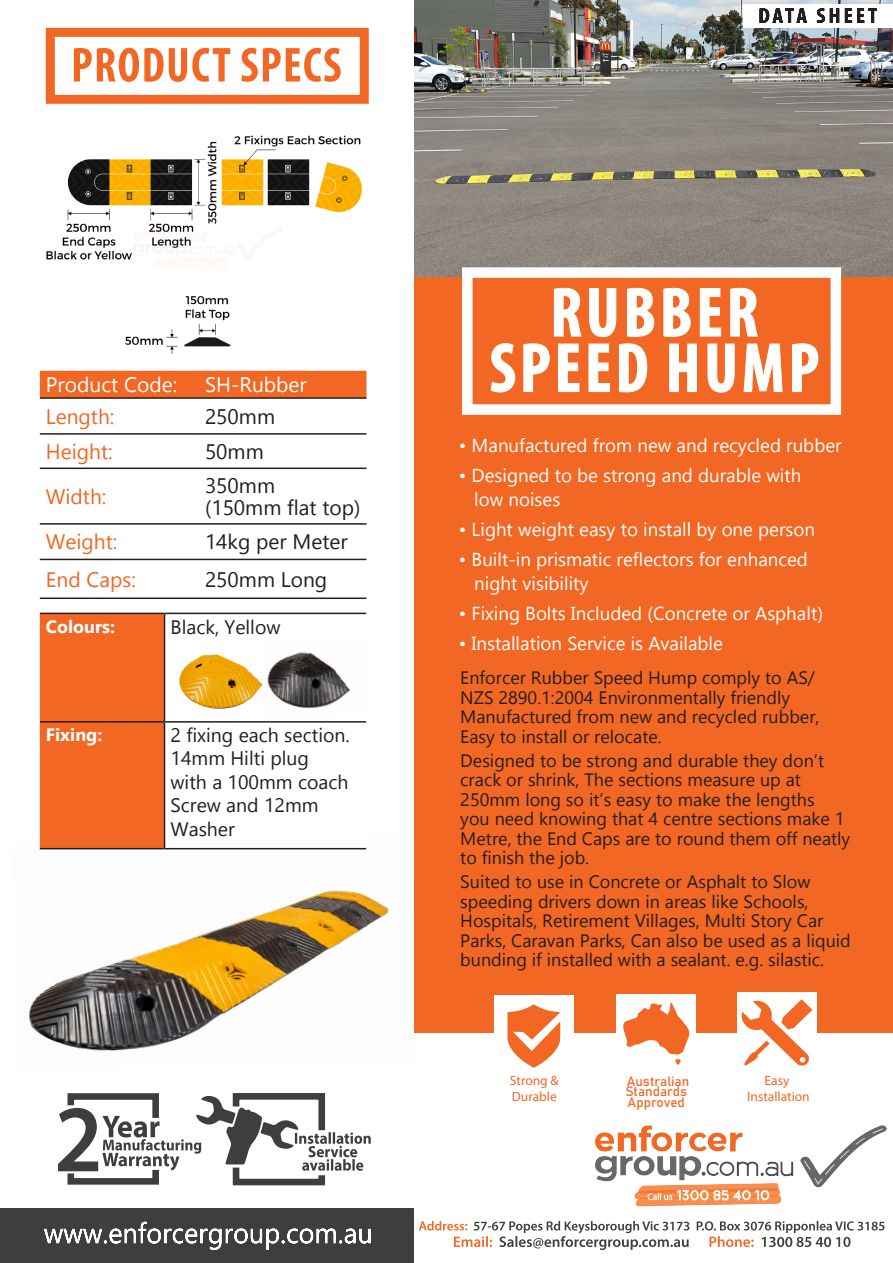
<style>
.page{position:relative;width:893px;height:1263px;background:#fff}
.page>*{position:absolute;margin:0;border:0;box-sizing:border-box;transform-origin:0 0}
.t1{font:21px "Gadugi";color:#231f20}
.t2{font:21px "Gadugi";color:#f26724}
.t3{font:21px "Gadugi";color:#fff}
.t4{font:19.5px/23.4px "Gadugi";color:#231f20}
.t5{font:18.75px "Gadugi";color:#fff}
.t6{font:18px/19.5px "Gadugi";color:#231f20}
.t7{font:700 18px "Gadugi";color:#fff}
.t8{font:13.5px "Myriad Pro";color:#f26724}
.t9{font:13.5px/10.5px "Bahnschrift";color:#f26724}
</style>
<div class="page">
<div style="left:46px;top:28px;width:323px;height:76px;border:9px solid #f26724"></div>
<svg style="left:74px;top:48px;width:267px;height:34px"></svg>
<div style="left:0;top:1208px;width:413px;height:55px;background:#3e3e3f"></div>
<svg style="left:44px;top:1222px;width:327px;height:28px"></svg>
<svg style="left:419px;top:1221px;width:465px;height:29px"></svg>
<img style="left:564px;top:1125px;width:323px;height:102px">
<svg style="left:58px;top:1093px;width:313px;height:93px"></svg>
<img style="left:415px;top:0;width:478px;height:277px">
<img style="left:29px;top:837px;width:386px;height:214px">
<div style="left:415px;top:277px;width:478px;height:756px;background:#f26724"></div>
<div style="left:462px;top:267px;width:379px;height:148px;border:10px solid #fff"></div>
<div style="left:40px;top:371px;width:326px;height:26px;background:#f26724"></div>
<hr style="left:40px;top:397px;width:159px;height:2px;background:#231f20">
<hr style="left:199px;top:397px;width:167px;height:2px;background:#231f20">
<hr style="left:40px;top:433px;width:159px;height:2px;background:#231f20">
<hr style="left:199px;top:433px;width:167px;height:2px;background:#231f20">
<hr style="left:40px;top:467px;width:159px;height:2px;background:#231f20">
<hr style="left:199px;top:467px;width:167px;height:2px;background:#231f20">
<hr style="left:40px;top:523px;width:159px;height:2px;background:#231f20">
<hr style="left:199px;top:523px;width:167px;height:2px;background:#231f20">
<hr style="left:40px;top:559px;width:159px;height:1px;background:#231f20">
<hr style="left:199px;top:559px;width:167px;height:1px;background:#231f20">
<hr style="left:40px;top:597px;width:159px;height:2px;background:#231f20">
<hr style="left:199px;top:597px;width:167px;height:2px;background:#231f20">
<div style="left:40px;top:614px;width:124px;height:234px;background:#f26724"></div>
<hr style="left:40px;top:613px;width:125px;height:1px;background:#231f20">
<hr style="left:165px;top:613px;width:201px;height:1px;background:#231f20">
<hr style="left:164px;top:614px;width:1px;height:107px;background:#231f20">
<hr style="left:40px;top:721px;width:125px;height:2px;background:#231f20">
<hr style="left:165px;top:721px;width:201px;height:2px;background:#231f20">
<hr style="left:164px;top:723px;width:1px;height:125px;background:#231f20">
<hr style="left:40px;top:848px;width:125px;height:1px;background:#231f20">
<hr style="left:165px;top:848px;width:201px;height:1px;background:#231f20">
<div style="left:617px;top:994px;width:79px;height:79px;background:#fff"></div>
<div style="left:495px;top:995px;width:79px;height:79px;background:#fff"></div>
<div style="left:737px;top:993px;width:80px;height:79px;background:#fff"></div>
<svg style="left:623px;top:1002px;width:67px;height:63px"></svg>
<svg style="left:507px;top:1004px;width:53px;height:63px"></svg>
<svg style="left:741px;top:999px;width:71px;height:67px"></svg>
<svg style="left:491px;top:343px;width:327px;height:50px"></svg>
<svg style="left:554px;top:288px;width:204px;height:49px"></svg>
<img style="left:179px;top:654px;width:84px;height:55px">
<img style="left:267px;top:652px;width:84px;height:56px">
<img style="left:46px;top:135px;width:316px;height:219px">
<div style="left:743px;top:4px;width:150px;height:24px;background:#fff"></div>
<svg style="left:759px;top:8px;width:118px;height:15px"></svg>
<p class="t3" style="left:46px;top:372px;width:133px">Product Code:</p>
<p class="t2" style="left:46px;top:403px;width:70px">Length:</p>
<p class="t2" style="left:46px;top:439px;width:68px">Height:</p>
<p class="t2" style="left:46px;top:484px;width:62px">Width:</p>
<p class="t2" style="left:46px;top:529px;width:73px">Weight:</p>
<p class="t2" style="left:46px;top:566px;width:92px">End Caps:</p>
<p class="t3" style="left:205px;top:372px;width:103px">SH-Rubber</p>
<p class="t1" style="left:205px;top:403px;width:72px">250mm</p>
<p class="t1" style="left:205px;top:439px;width:60px">50mm</p>
<p class="t1" style="left:205px;top:472px;width:72px">350mm</p>
<p class="t1" style="left:205px;top:495px;width:157px">(150mm flat top(</p>
<p class="t1" style="left:205px;top:529px;width:144px">14kg per Meter</p>
<p class="t1" style="left:205px;top:566px;width:124px">250mm Long</p>
<p class="t7" style="left:46px;top:615px;width:71px">Colours:</p>
<p class="t7" style="left:46px;top:724px;width:58px">Fixing:</p>
<p class="t4" style="left:171px;top:615px;width:112px">Black, Yellow</p>
<p class="t4" style="left:171px;top:723px;width:181px">2 fixing each section.</p>
<p class="t4" style="left:171px;top:747px;width:179px">14mm Hilti plug with a 100mm coach<br>Screw and 12mm<br>Washer</p>
<p class="t5" style="left:459px;top:434px;width:384px">• Manufactured from new and recycled rubber</p>
<p class="t5" style="left:459px;top:464px;width:344px">• Designed to be strong and durable with</p>
<p class="t5" style="left:474px;top:488px;width:88px">low noises</p>
<p class="t5" style="left:459px;top:518px;width:358px">• Light weight easy to install by one person</p>
<p class="t5" style="left:459px;top:548px;width:351px">• Built-in prismatic reflectors for enhanced</p>
<p class="t5" style="left:474px;top:572px;width:116px">night visibility</p>
<p class="t5" style="left:459px;top:602px;width:366px">• Fixing Bolts Included (Concrete or Asphalt(</p>
<p class="t5" style="left:459px;top:632px;width:266px">• Installation Service is Available</p>
<p class="t6" style="left:460px;top:668px;width:361px">Enforcer Rubber Speed Hump comply to AS/ NZS 2890.1:2004 Environmentally friendly Manufactured from new and recycled rubber, Easy to install or relocate.</p>
<p class="t6" style="left:460px;top:751px;width:392px">Designed to be strong and durable they don t’ crack or shrink, The sections measure up at 250mm long so s’i t easy to make the lengths<br>you need knowing that 4 centre sections make 1<br>Metre, the End Caps are to round them off neatly to finish the job.</p>
<p class="t6" style="left:460px;top:872px;width:392px">Suited to use in Concrete or Asphalt to Slow speeding drivers down in areas like Schools, Hospitals, Retirement Villages, Multi Story Car Parks, Caravan Parks, Can also be used as a liquid bunding if installed with a sealant .g.e. silastic.</p>
<p class="t8" style="left:510px;top:1072px;width:50px">Strong &amp;</p>
<p class="t8" style="left:512px;top:1088px;width:46px">Durable</p>
<p class="t9" style="left:625px;top:1075px;width:66px">Australian<br>Standards<br>Approved</p>
<p class="t8" style="left:765px;top:1072px;width:26px">Easy</p>
<p class="t8" style="left:747px;top:1088px;width:64px">Installation</p>
</div>
